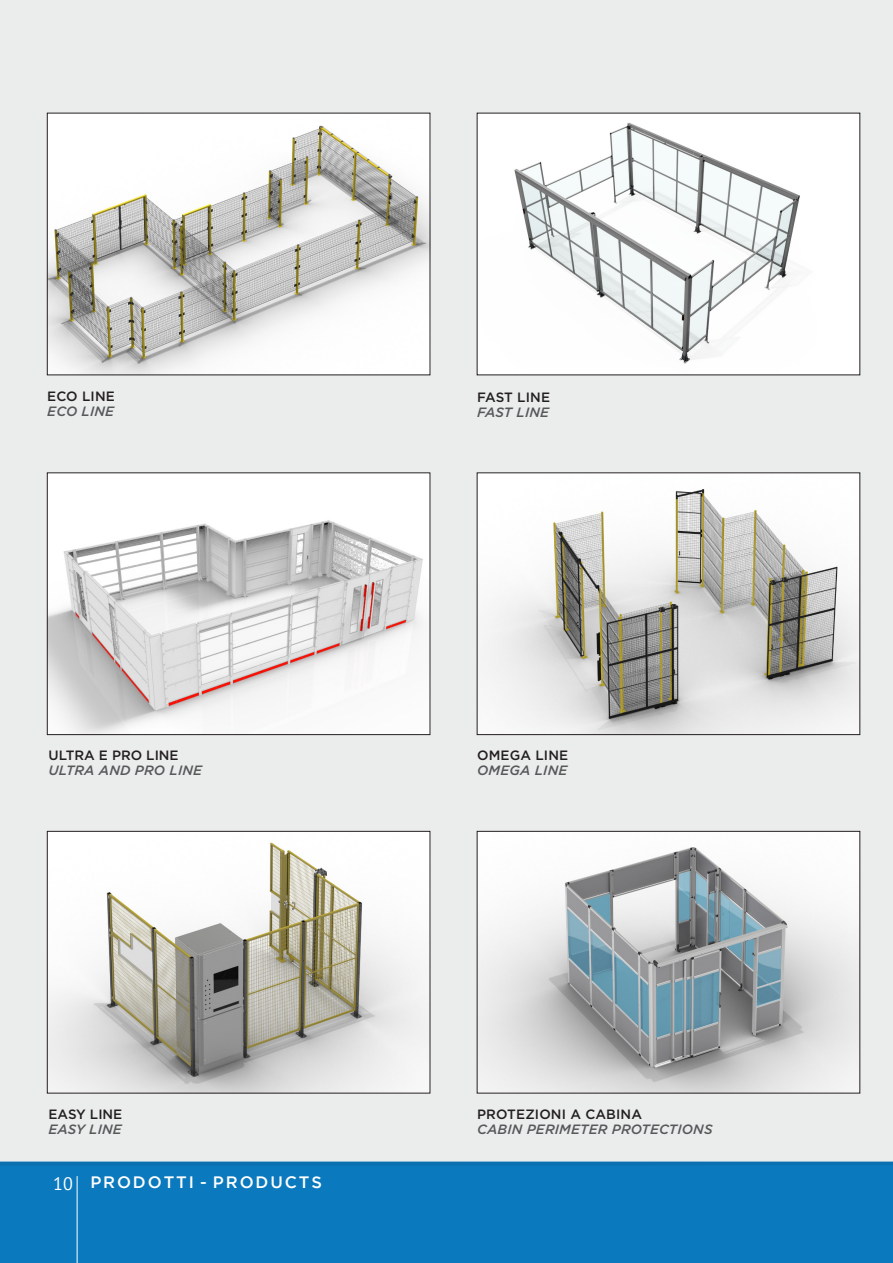
<style>
.page{position:relative;width:893px;height:1263px;background:#fff}
.page>*{position:absolute;margin:0;border:0;box-sizing:border-box;transform-origin:0 0}
.t1{font:500 16.5px "Gotham";letter-spacing:.115em;color:#fff}
.t2{font:italic 500 13.5px "Gotham";letter-spacing:.01em;color:#57585a}
.t3{font:500 13.5px "Gotham";letter-spacing:.01em;color:#231f20}
.s1{font-family:"PT Sans";font-weight:400;font-size:18px}
</style>
<div class="page">
<div style="left:0;top:1161px;width:893px;height:102px;background:#0b79be"></div>
<hr style="left:77px;top:1176px;width:1px;height:87px;background:#fff">
<div style="left:0;top:0;width:893px;height:1165px;background:#ebecec"></div>
<img style="left:49px;top:115px;width:379px;height:258px">
<img style="left:479px;top:115px;width:379px;height:258px">
<img style="left:49px;top:475px;width:379px;height:258px">
<div style="left:47px;top:473px;width:383px;height:262px;border:1px solid #231f20"></div>
<img style="left:479px;top:475px;width:379px;height:258px">
<div style="left:477px;top:473px;width:383px;height:262px;border:1px solid #231f20"></div>
<img style="left:49px;top:833px;width:379px;height:258px">
<div style="left:47px;top:831px;width:383px;height:262px;border:1px solid #231f20"></div>
<img style="left:479px;top:833px;width:379px;height:258px">
<div style="left:477px;top:831px;width:383px;height:262px;border:1px solid #231f20"></div>
<p class="t3" style="left:47px;top:387px;width:69px">ECO LINE</p>
<p class="t2" style="left:47px;top:402px;width:68px">ECO LINE</p>
<p class="t3" style="left:477px;top:388px;width:74px">FAST LINE</p>
<p class="t2" style="left:477px;top:403px;width:73px">FAST LINE</p>
<p class="t3" style="left:48px;top:747px;width:132px">ULTRA E PRO LINE</p>
<p class="t2" style="left:48px;top:762px;width:155px">ULTRA AND PRO LINE</p>
<p class="t3" style="left:477px;top:747px;width:93px">OMEGA LINE</p>
<p class="t2" style="left:477px;top:762px;width:92px">OMEGA LINE</p>
<p class="t3" style="left:48px;top:1105px;width:75px">EASY LINE</p>
<p class="t2" style="left:48px;top:1120px;width:75px">EASY LINE</p>
<p class="t3" style="left:477px;top:1105px;width:166px">PROTEZIONI A CABINA</p>
<p class="t2" style="left:477px;top:1120px;width:237px">CABIN PERIMETER PROTECTIONS</p>
<p class="t1" style="left:53px;top:1173px;width:270px"><span class="s1">10</span> PRODOTTI - PRODUCTS</p>
</div>
